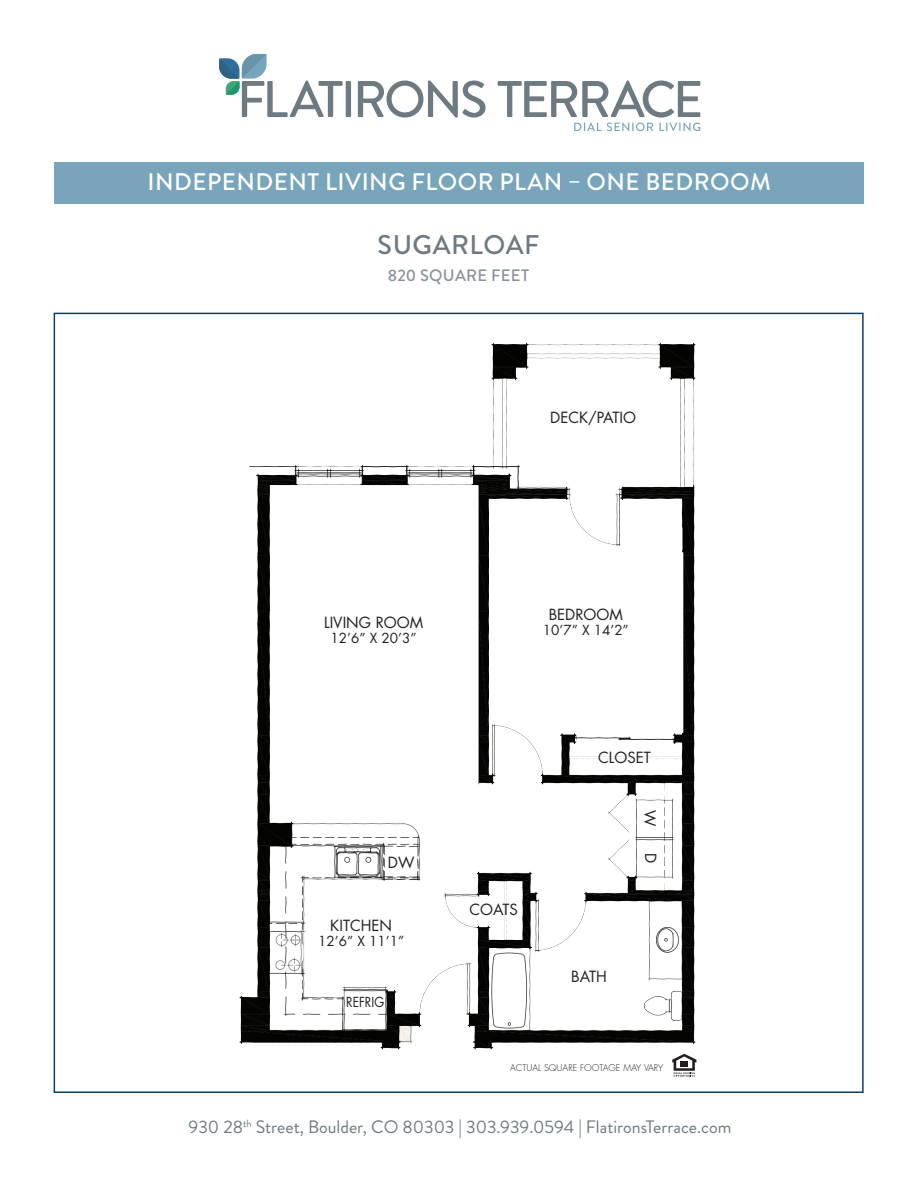
<style>
.page{position:relative;width:918px;height:1188px;background:#fff}
.page>*{position:absolute;margin:0;border:0;box-sizing:border-box;transform-origin:0 0}
.t1{font:500 27px "Brandon Grotesque";letter-spacing:.02em;color:#6d7a81}
.t2{font:500 24px "Brandon Grotesque";letter-spacing:.02em;color:#fff}
.t3{font:18px "Brandon Grotesque";color:#6d7a81}
.t4{font:500 16.5px "Brandon Grotesque";letter-spacing:.02em;color:#869299}
.t5{font:15px "Futura";color:#231f20}
.t6{font:13.5px "Futura";color:#231f20}
.t7{font:13.5px "Futura";color:#231f20;scale:.89 1}
.t8{font:300 9px "Futura";color:#231f20}
</style>
<div class="page">
<img style="left:239px;top:342px;width:458px;height:719px">
<svg style="left:672px;top:1054px;width:24px;height:23px"></svg>
<div style="left:54px;top:162px;width:810px;height:41px;background:#78a5bb"></div>
<div style="left:346px;top:81px;width:5px;height:36px;background:#6d7a81"></div>
<svg style="left:358px;top:81px;width:128px;height:37px"></svg>
<svg style="left:219px;top:54px;width:124px;height:63px"></svg>
<svg style="left:498px;top:80px;width:202px;height:51px"></svg>
<p class="t2" style="left:148px;top:166px;width:625px">INDEPENDENT LIVING FLOOR PLAN – ONE BEDROOM</p>
<p class="t1" style="left:378px;top:226px;width:163px">SUGARLOAF</p>
<p class="t4" style="left:388px;top:264px;width:143px">820 SQUARE FEET</p>
<p class="t5" style="left:550px;top:407px;width:87px">DECK/PATIO</p>
<p class="t5" style="left:324px;top:612px;width:101px">LIVING ROOM</p>
<p class="t6" style="left:331px;top:629px;width:87px">12’6” X 20’3”</p>
<p class="t5" style="left:388px;top:852px;width:28px">DW</p>
<p class="t5" style="left:330px;top:915px;width:63px">KITCHEN</p>
<p class="t6" style="left:318px;top:932px;width:87px">12’6” X 11’1”</p>
<p class="t7" style="left:346px;top:993px;width:44px">REFRIG</p>
<p class="t5" style="left:549px;top:604px;width:76px">BEDROOM</p>
<p class="t6" style="left:543px;top:621px;width:87px">10’7” X 14’2”</p>
<p class="t5" style="left:598px;top:747px;width:54px">CLOSET</p>
<p class="t5" style="left:660px;top:810px;width:18px;rotate:90deg">W</p>
<p class="t5" style="left:470px;top:899px;width:50px">COATS</p>
<p class="t5" style="left:661px;top:853px;width:12px;rotate:90deg">D</p>
<p class="t5" style="left:571px;top:966px;width:37px">BATH</p>
<p class="t8" style="left:510px;top:1062px;width:155px">ACTUAL SQUARE FOOTAGE MAY VARY</p>
<p class="t3" style="left:189px;top:1115px;width:544px">930 28<sup>th</sup> Street, Boulder, CO 80303 | 303.939.0594 | FlatironsTerrace.com</p>
</div>
